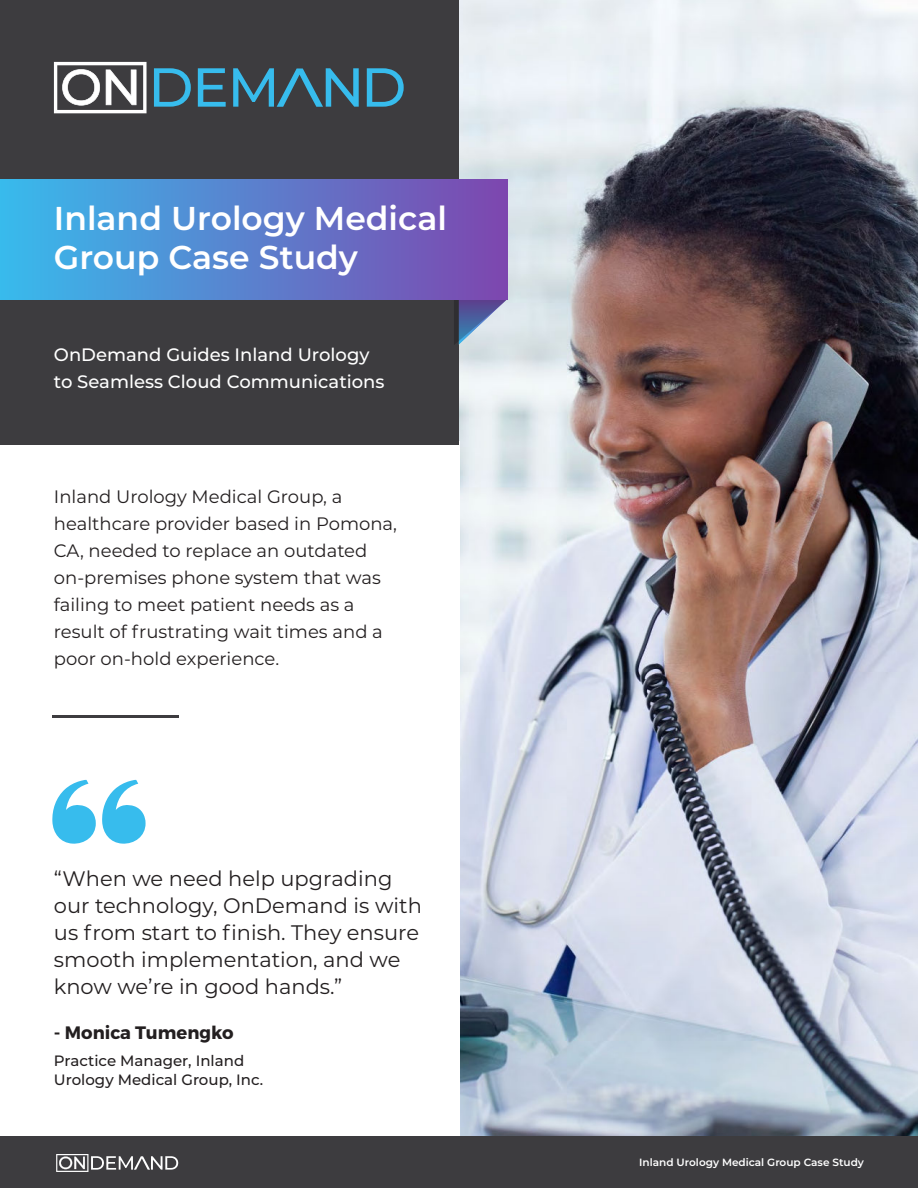
<style>
.page{position:relative;width:918px;height:1188px;background:#fff}
.page>*{position:absolute;margin:0;border:0;box-sizing:border-box;transform-origin:0 0}
.t1{font:600 33px/39px "Montserrat";color:#fff}
.t2{font:21px/27px "Montserrat";color:#231f20}
.t3{font:18px/27px "Montserrat";color:#231f20}
.t4{font:500 18px/27px "Montserrat";color:#fff}
.t5{font:700 18px "Montserrat";color:#231f20}
.t6{font:500 15px/19.5px "Montserrat";color:#231f20}
.t7{font:600 10.5px "Montserrat";color:#fff}
</style>
<div class="page">
<img style="left:458px;top:0;width:460px;height:1137px">
<div style="left:0;top:441px;width:459px;height:731px;background:#fff"></div>
<div style="left:0;top:0;width:458px;height:445px;background:#3d3c3f"></div>
<svg style="left:454px;top:299px;width:54px;height:46px;background:#8e97b8"></svg>
<div style="left:0;top:179px;width:508px;height:120px;background:linear-gradient(to right,#38bbec,#7d46af)"></div>
<div style="left:0;top:1137px;width:918px;height:51px;background:#3d3c3f"></div>
<svg style="left:56px;top:1154px;width:122px;height:18px"></svg>
<svg style="left:154px;top:68px;width:37px;height:39px"></svg>
<svg style="left:198px;top:68px;width:28px;height:39px"></svg>
<svg style="left:367px;top:68px;width:37px;height:39px"></svg>
<svg style="left:233px;top:68px;width:126px;height:39px"></svg>
<svg style="left:54px;top:62px;width:93px;height:51px"></svg>
<hr style="left:52px;top:716px;width:127px;height:2px;background:#3d3c3f">
<svg style="left:52px;top:779px;width:94px;height:65px"></svg>
<h1 class="t1" style="left:54px;top:201px;width:394px">Inland Urology Medical<br>Group Case Study</h1>
<p class="t4" style="left:54px;top:342px;width:332px">OnDemand Guides Inland Urology to Seamless Cloud Communications</p>
<p class="t3" style="left:54px;top:484px;width:345px">Inland Urology Medical Group, a healthcare provider based in Pomona, CA, needed to replace an outdated on-premises phone system that was failing to meet patient needs as a result of frustrating wait times and a poor on-hold experience.</p>
<p class="t2" style="left:54px;top:867px;width:369px">“When we need help upgrading our technology, OnDemand is with us from start to finish. They ensure smooth implementation, and we know we’re in good hands.”</p>
<p class="t5" style="left:54px;top:1024px;width:181px">- Monica Tumengko</p>
<p class="t6" style="left:54px;top:1052px;width:211px">Practice Manager, Inland<br>Urology Medical Group, Inc.</p>
<p class="t7" style="left:639px;top:1158px;width:226px">Inland Urology Medical Group Case Study</p>
</div>
